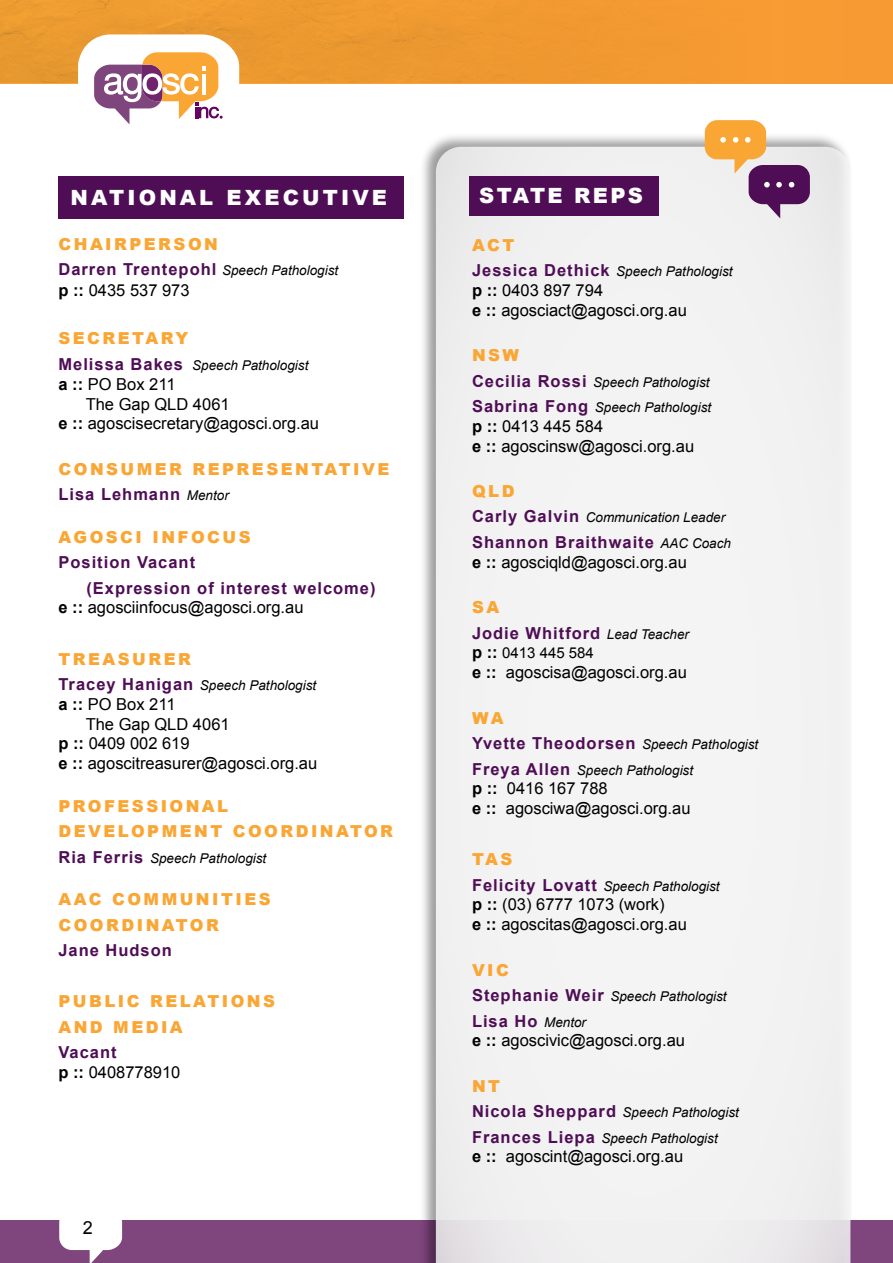
<style>
.page{position:relative;width:893px;height:1263px;background:#fff}
.page>*{position:absolute;margin:0;border:0;box-sizing:border-box;transform-origin:0 0}
.t1{font:900 21px "Arial";letter-spacing:.15em;color:#fff}
.t2{font:900 21px "Arial";letter-spacing:.11em;color:#fff}
.t3{font:18px "Arial";color:#000}
.t4{font:16.5px/19.8px "Arial";color:#000}
.t5{font:900 16.5px/25.5px "Arial";letter-spacing:.15em;color:#faa634}
.t6{font:700 16.5px/25.5px "Arial";letter-spacing:.06em;color:#4f0d56}
.t7{font:15px "Arial";color:#000}
.t8{font:italic 13.5px/25.5px "Arial";color:#000}
.s1{font-weight:700;font-style:normal;font-size:16.5px;color:#4f0d56}
.s2{font-weight:700}
.s3{font-weight:700;color:#4f0d56}
.s4{font-weight:400;font-style:italic;font-size:13.5px;color:#000}
.s5{font-style:italic;font-size:13.5px}
.s6{font-weight:900;color:#faa634}
.s7{font-weight:700;font-size:16.5px}
</style>
<div class="page">
<div style="left:0;top:0;width:893px;height:84px;background:#f89a32"></div>
<div style="left:0;top:0;width:645px;height:83px;background:#ee9930"></div>
<div style="left:0;top:1220px;width:893px;height:43px;background:#7f457d"></div>
<svg style="left:59px;top:1220px;width:63px;height:43px"></svg>
<svg style="left:78px;top:34px;width:161px;height:91px"></svg>
<hr style="left:202px;top:74px;width:4px;height:20px;background:#fff">
<div style="left:419px;top:132px;width:434px;height:1131px;background:#000;opacity:.39"></div>
<div style="left:436px;top:147px;width:414px;height:1116px;background:#f3f3f3"></div>
<div style="left:58px;top:176px;width:346px;height:43px;background:#4f0d56"></div>
<div style="left:469px;top:176px;width:190px;height:40px;background:#4f0d56"></div>
<svg style="left:705px;top:120px;width:105px;height:98px"></svg>
<p class="t1" style="left:71px;top:183px;width:318px">NATIONAL EXECUTIVE</p>
<p class="t2" style="left:479px;top:180px;width:165px">STATE REPS</p>
<p class="t5" style="left:58px;top:231px;width:161px">CHAIRPERSON</p>
<p class="t8" style="left:58px;top:258px;width:281px"><span class="s1">Darren Trentepohl</span> Speech Pathologist</p>
<p class="t4" style="left:58px;top:281px;width:133px"><span class="s2">p ::</span> 0435 537 973</p>
<p class="t5" style="left:58px;top:325px;width:131px">SECRETARY</p>
<p class="t8" style="left:58px;top:353px;width:251px"><span class="s1">Melissa Bakes</span> Speech Pathologist</p>
<p class="t4" style="left:58px;top:374px;width:119px"><span class="s2">a ::</span> PO Box 211</p>
<p class="t4" style="left:86px;top:394px;width:145px">The Gap QLD 4061</p>
<p class="t4" style="left:58px;top:414px;width:262px"><span class="s2">e ::</span> agoscisecretary@agosci.org.au</p>
<p class="t5" style="left:58px;top:455px;width:332px">CONSUMER REPRESENTATIVE<br><span class="s3">Lisa Lehmann</span> <span class="s4">Mentor</span></p>
<p class="t5" style="left:58px;top:523px;width:194px">AGOSCI INFOCUS</p>
<p class="t6" style="left:86px;top:550px;width:291px;text-indent:-28px">Position Vacant<br>(Expression of interest welcome)</p>
<p class="t4" style="left:58px;top:598px;width:247px"><span class="s2">e ::</span> agosciinfocus@agosci.org.au</p>
<p class="t5" style="left:58px;top:645px;width:134px">TREASURER</p>
<p class="t8" style="left:58px;top:673px;width:259px"><span class="s1">Tracey Hanigan</span> Speech Pathologist</p>
<p class="t4" style="left:58px;top:694px;width:119px"><span class="s2">a ::</span> PO Box 211</p>
<p class="t4" style="left:86px;top:714px;width:145px">The Gap QLD 4061</p>
<p class="t4" style="left:58px;top:734px;width:133px"><span class="s2">p ::</span> 0409 002 619</p>
<p class="t4" style="left:58px;top:754px;width:260px"><span class="s2">e ::</span> agoscitreasurer@agosci.org.au</p>
<p class="t5" style="left:58px;top:792px;width:336px">PROFESSIONAL<br>DEVELOPMENT COORDINATOR</p>
<p class="t8" style="left:58px;top:845px;width:209px"><span class="s1">Ria Ferris</span> Speech Pathologist</p>
<p class="t5" style="left:58px;top:886px;width:214px">AAC COMMUNITIES<br>COORDINATOR</p>
<p class="t6" style="left:58px;top:938px;width:115px">Jane Hudson</p>
<p class="t5" style="left:58px;top:988px;width:218px">PUBLIC RELATIONS<br>AND MEDIA</p>
<p class="t4" style="left:58px;top:1043px;width:123px"><span class="s3">Vacant<br></span><span class="s2">p ::</span> 0408778910</p>
<p class="t5" style="left:472px;top:231px;width:44px">ACT</p>
<p class="t8" style="left:472px;top:259px;width:262px"><span class="s1">Jessica Dethick</span> Speech Pathologist</p>
<p class="t4" style="left:472px;top:280px;width:216px"><span class="s2">p ::</span> 0403 897 794<br><span class="s2">e ::</span> agosciact@agosci.org.au</p>
<p class="t5" style="left:472px;top:342px;width:49px">NSW</p>
<p class="t8" style="left:472px;top:369px;width:241px"><span class="s1">Cecilia Rossi</span> Speech Pathologist<br><span class="s1">Sabrina Fong</span> Speech Pathologist</p>
<p class="t4" style="left:472px;top:416px;width:224px"><span class="s2">p ::</span> 0413 445 584<br><span class="s2">e ::</span> agoscinsw@agosci.org.au</p>
<p class="t5" style="left:472px;top:478px;width:44px">QLD</p>
<p class="t8" style="left:472px;top:505px;width:255px"><span class="s1">Carly Galvin</span> Communication Leader</p>
<p class="t4" style="left:472px;top:532px;width:261px"><span class="s3">Shannon Braithwaite</span> <span class="s5">AAC Coach </span><span class="s2">e ::</span> agosciqld@agosci.org.au</p>
<p class="t6" style="left:472px;top:595px;width:218px"><span class="s6">SA<br></span>Jodie Whitford <span class="s4">Lead Teacher</span></p>
<p class="t7" style="left:472px;top:643px;width:123px"><span class="s7">p ::</span> 0413 445 584</p>
<p class="t4" style="left:472px;top:663px;width:216px"><span class="s2">e ::</span> agoscisa@agosci.org.au</p>
<p class="t5" style="left:472px;top:704px;width:33px">WA</p>
<p class="t8" style="left:472px;top:732px;width:288px"><span class="s1">Yvette Theodorsen</span> Speech Pathologist<br><span class="s1">Freya Allen</span> Speech Pathologist</p>
<p class="t4" style="left:472px;top:779px;width:220px"><span class="s2">p ::</span> 0416 167 788<br><span class="s2">e ::</span> agosciwa@agosci.org.au</p>
<p class="t5" style="left:472px;top:846px;width:42px">TAS</p>
<p class="t8" style="left:472px;top:873px;width:249px"><span class="s1">Felicity Lovatt</span> Speech Pathologist</p>
<p class="t4" style="left:472px;top:895px;width:216px"><span class="s2">p ::</span> (03) 6777 1073 (work)<br><span class="s2">e ::</span> agoscitas@agosci.org.au</p>
<p class="t5" style="left:472px;top:956px;width:39px">VIC</p>
<p class="t8" style="left:472px;top:984px;width:256px"><span class="s1">Stephanie Weir</span> Speech Pathologist</p>
<p class="t4" style="left:472px;top:1011px;width:214px"><span class="s3">Lisa Ho</span> <span class="s5">Mentor<br></span><span class="s2">e ::</span> agoscivic@agosci.org.au</p>
<p class="t5" style="left:472px;top:1072px;width:30px">NT</p>
<p class="t8" style="left:472px;top:1100px;width:268px"><span class="s1">Nicola Sheppard</span> Speech Pathologist<br><span class="s1">Frances Liepa</span> Speech Pathologist</p>
<p class="t4" style="left:472px;top:1147px;width:213px"><span class="s2">e ::</span> agoscint@agosci.org.au</p>
<p class="t3" style="left:83px;top:1215px;width:12px">2</p>
</div>
